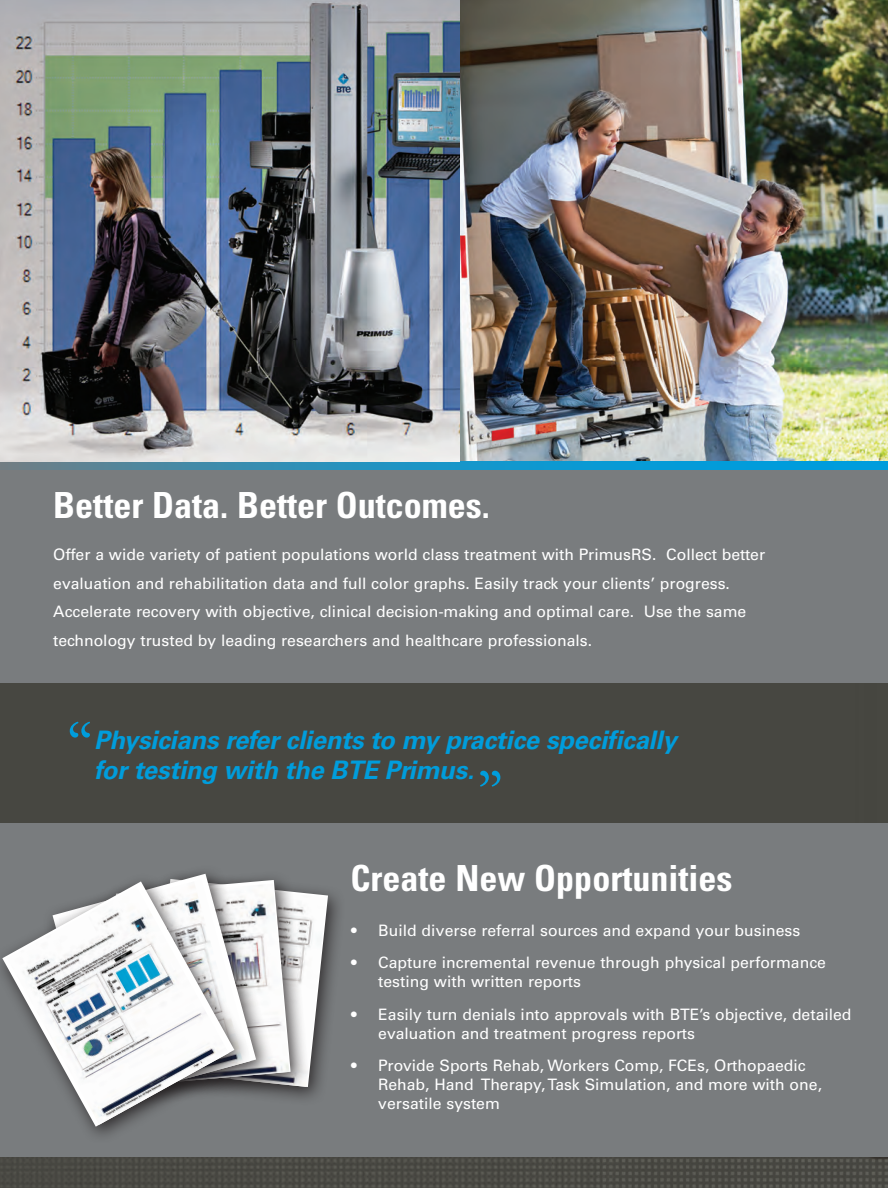
<style>
.page{position:relative;width:888px;height:1188px;background:#fff}
.page>*{position:absolute;margin:0;border:0;box-sizing:border-box;transform-origin:0 0}
.t1{font:700 condensed 36px "Univers LT Std";color:#fff}
.t2{font:italic 700 25.5px/30.6px "Univers LT Std";letter-spacing:-.01em;color:#009ddc}
.t3{font:15.75px/18.9px "Univers LT Std";color:#fff}
</style>
<div class="page">
<div style="left:0;top:683px;width:887px;height:505px;background:#474741"></div>
<div style="left:0;top:446px;width:887px;height:237px;background:#797c7e"></div>
<div style="left:0;top:823px;width:887px;height:334px;background:#797c7e"></div>
<svg style="left:0;top:460px;width:887px;height:10px;background:#3499c2"></svg>
<img style="left:459px;top:0;width:428px;height:460px">
<img style="left:0;top:0;width:459px;height:461px">
<div style="left:140px;top:869px;width:206px;height:237px;background:#231f20;opacity:.85"></div>
<svg style="left:274px;top:879px;width:54px;height:208px;background:#bcbcbd"></svg>
<img style="left:274px;top:883px;width:15px;height:202px">
<div style="left:43px;top:865px;width:231px;height:255px;background:#231f20;opacity:.85"></div>
<div style="left:0;top:872px;width:252px;height:273px;background:#231f20;opacity:.85"></div>
<svg style="left:2px;top:881px;width:232px;height:246px"></svg>
<img style="left:7px;top:887px;width:222px;height:238px">
<svg style="left:70px;top:722px;width:20px;height:16px"></svg>
<svg style="left:480px;top:771px;width:20px;height:16px"></svg>
<p class="t1" style="left:53px;top:483px;width:438px">Better Data. Better Outcomes.</p>
<p class="t3" style="left:53px;top:541px;width:713px;line-height:28.5px">Offer a wide variety of patient populations world class treatment with PrimusRS. Collect better evaluation and rehabilitation data and full color graphs. Easily track your clients’ progress.<br>Accelerate recovery with objective, clinical decision-making and optimal care. Use the same technology trusted by leading researchers and healthcare professionals.</p>
<p class="t2" style="left:94px;top:725px;width:583px">Physicians refer clients to my practice specifically for testing with the BTE Primus.</p>
<p class="t1" style="left:350px;top:856px;width:383px">Create New Opportunities</p>
<p class="t3" style="left:351px;top:921px;width:450px">• Build diverse referral sources and expand your business</p>
<p class="t3" style="left:378px;top:953px;width:449px;text-indent:-27px">• Capture incremental revenue through physical performance testing with written reports</p>
<p class="t3" style="left:378px;top:1005px;width:474px;text-indent:-27px">• Easily turn denials into approvals with BTE’s objective, detailed evaluation and treatment progress reports</p>
<p class="t3" style="left:378px;top:1056px;width:445px;text-indent:-27px">• Provide Sports Rehab, Workers Comp, FCEs, Orthopaedic<br>Rehab, Hand Therapy, Task Simulation, and more with one, versatile system</p>
</div>
